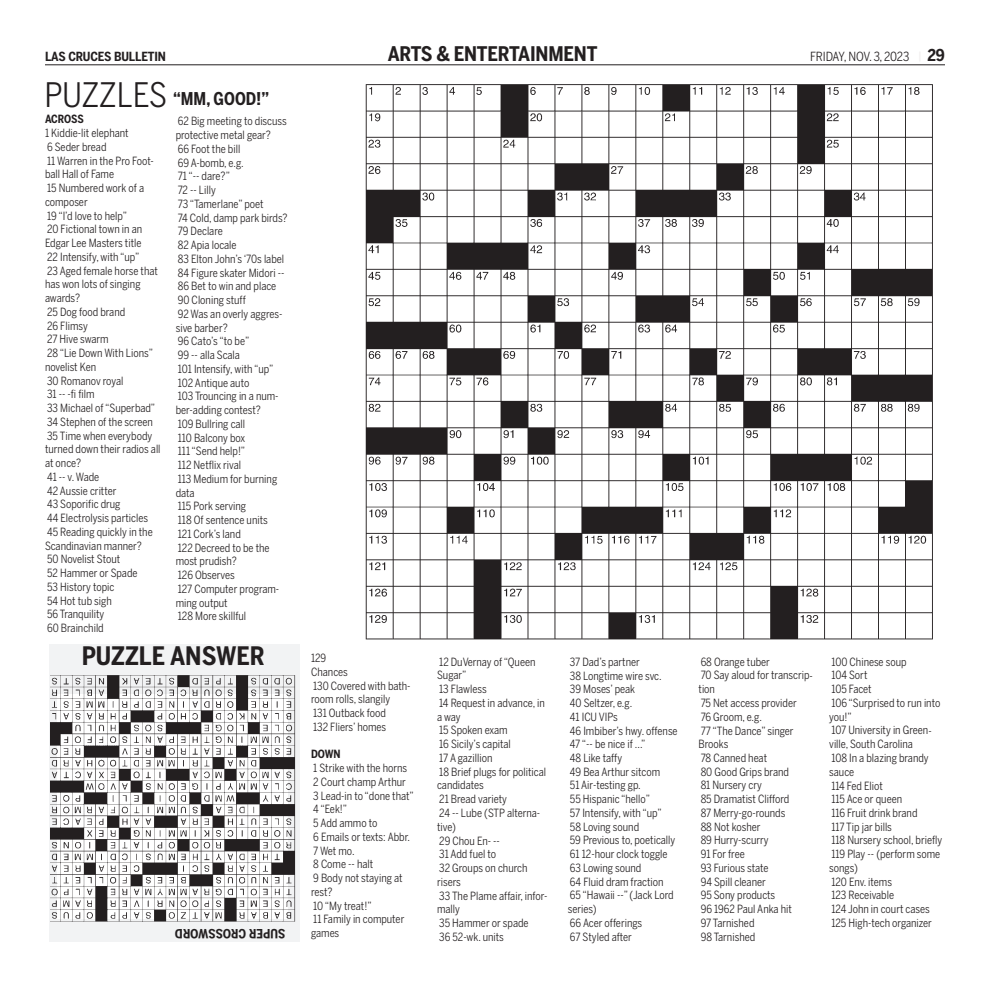
<style>
.page{position:relative;width:990px;height:990px;background:#fff}
.page>*{position:absolute;margin:0;border:0;box-sizing:border-box;transform-origin:0 0}
.t1{font:700 25.25px "Benton Sans Cond";color:#231f20}
.t2{font:700 20px "Benton Sans Cond";letter-spacing:-.01em;color:#231f20}
.t3{font:700 17.5px "Benton Sans Cond";color:#231f20;scale:.95 1}
.t4{font:700 12.62px "Benton Sans Cond";letter-spacing:-.005em;color:#231f20}
.t5{font:12.5px "Benton Sans Cond";letter-spacing:-.015em;color:#231f20}
.t6{font:700 12.5px "Benton Sans Cond";letter-spacing:-.01em;color:#231f20}
.t7{font:11.25px/13.8px "Benton Sans Cond";color:#231f20}
.t8{font:700 11.25px "Benton Sans Cond";letter-spacing:-.01em;color:#231f20}
.s1{font-family:"Myriad Pro";font-size:10px;color:#e9e6e6}
.s2{font-weight:700;font-size:16.25px}
.s3{font-weight:400;font-size:33.5px}
</style>
<div class="page">
<div style="left:49px;top:644px;width:251px;height:298px;background:#f2f3f4"></div>
<img style="left:50px;top:675px;width:246px;height:247px">
<img style="left:365px;top:84px;width:568px;height:556px">
<hr style="left:45px;top:64px;width:900px;height:1px;background:#231f20">
<p class="t6" style="left:45px;top:49px;width:123px">LAS CRUCES BULLETIN</p>
<h2 class="t2" style="left:388px;top:42px;width:211px">ARTS &amp; ENTERTAINMENT</h2>
<p class="t5" style="left:810px;top:49px;width:136px">FRIDAY, NOV. 3, 2023 <span class="s1">|</span> <span class="s2">29</span></p>
<h3 class="t3" style="left:44px;top:89px;width:238px"><span class="s3">PUZZLES</span> “MM, GOOD!”</h3>
<p class="t8" style="left:45px;top:113px;width:40px">ACROSS</p>
<p class="t7" style="left:45px;top:126px;width:117px">1 Kiddie-lit elephant<br>6 Seder bread<br>11 Warren in the Pro Foot&shy;ball Hall of Fame<br>15 Numbered work of a composer<br>19 “I’d love to help”<br>20 Fictional town in an<br>Edgar Lee Masters title<br>22 Intensify, with “up”<br>23 Aged female horse that has won lots of singing awards?<br>25 Dog food brand<br>26 Flimsy<br>27 Hive swarm<br>28 “Lie Down With Lions” novelist Ken<br>30 Romanov royal<br>31 -- -fi film<br>33 Michael of “Superbad”<br>34 Stephen of the screen<br>35 Time when everybody turned down their radios all at once?<br>41 -- v. Wade<br>42 Aussie critter<br>43 Soporific drug<br>44 Electrolysis particles<br>45 Reading quickly in the<br>Scandinavian manner?<br>50 Novelist Stout<br>52 Hammer or Spade<br>53 History topic<br>54 Hot tub sigh<br>56 Tranquility<br>60 Brainchild</p>
<p class="t7" style="left:176px;top:114px;width:113px">62 Big meeting to discuss protective metal gear?<br>66 Foot the bill<br>69 A-bomb, e.g.<br>71 “-- dare?”<br>72 -- Lilly<br>73 “Tamerlane” poet<br>74 Cold, damp park birds?<br>79 Declare<br>82 Apia locale<br>83 Elton John’s ‘70s label<br>84 Figure skater Midori --<br>86 Bet to win and place<br>90 Cloning stuff<br>92 Was an overly aggres&shy;sive barber?<br>96 Cato’s “to be”<br>99 -- alla Scala<br>101 Intensify, with “up”<br>102 Antique auto<br>103 Trouncing in a num&shy;ber-adding contest?<br>109 Bullring call<br>110 Balcony box<br>111 “Send help!”<br>112 Netflix rival<br>113 Medium for burning data<br>115 Pork serving<br>118 Of sentence units<br>121 Cork’s land<br>122 Decreed to be the most prudish?<br>126 Observes<br>127 Computer program&shy;ming output<br>128 More skillful</p>
<h1 class="t1" style="left:82px;top:641px;width:185px">PUZZLE ANSWER</h1>
<p class="t4" style="left:285px;top:941px;width:112px;rotate:-180deg">SUPER CROSSWORD</p>
<p class="t7" style="left:311px;top:651px;width:101px">129<br>Chances<br>130 Covered with bath&shy;room rolls, slangily<br>131 Outback food<br>132 Fliers’ homes</p>
<p class="t8" style="left:311px;top:748px;width:31px">DOWN</p>
<p class="t7" style="left:311px;top:761px;width:104px">1 Strike with the horns<br>2 Court champ Arthur<br>3 Lead-in to “done that”<br>4 “Eek!”<br>5 Add ammo to<br>6 Emails or texts: Abbr.<br>7 Wet mo.<br>8 Come -- halt<br>9 Body not staying at rest?<br>10 “My treat!”<br>11 Family in computer games</p>
<p class="t7" style="left:437px;top:655px;width:112px">12 DuVernay of “Queen<br>Sugar”<br>13 Flawless<br>14 Request in advance, in a way<br>15 Spoken exam<br>16 Sicily’s capital<br>17 A gazillion<br>18 Brief plugs for political candidates<br>21 Bread variety<br>24 -- Lube (STP alterna&shy;tive)<br>29 Chou En- --<br>31 Add fuel to<br>32 Groups on church risers<br>33 The Plame affair, infor&shy;mally<br>35 Hammer or spade<br>36 52-wk. units</p>
<p class="t7" style="left:568px;top:655px;width:111px">37 Dad’s partner<br>38 Longtime wire svc.<br>39 Moses’ peak<br>40 Seltzer, e.g.<br>41 ICU VIPs<br>46 Imbiber’s hwy. offense<br>47 “-- be nice if ...”<br>48 Like taffy<br>49 Bea Arthur sitcom<br>51 Air-testing gp.<br>55 Hispanic “hello”<br>57 Intensify, with “up”<br>58 Loving sound<br>59 Previous to, poetically<br>61 12-hour clock toggle<br>63 Lowing sound<br>64 Fluid dram fraction<br>65 “Hawaii --” (Jack Lord series)<br>66 Acer offerings<br>67 Styled after</p>
<p class="t7" style="left:699px;top:655px;width:116px">68 Orange tuber<br>70 Say aloud for transcrip&shy;tion<br>75 Net access provider<br>76 Groom, e.g.<br>77 “The Dance” singer<br>Brooks<br>78 Canned heat<br>80 Good Grips brand<br>81 Nursery cry<br>85 Dramatist Clifford<br>87 Merry-go-rounds<br>88 Not kosher<br>89 Hurry-scurry<br>91 For free<br>93 Furious state<br>94 Spill cleaner<br>95 Sony products<br>96 1962 Paul Anka hit<br>97 Tarnished<br>98 Tarnished</p>
<p class="t7" style="left:829px;top:655px;width:115px">100 Chinese soup<br>104 Sort<br>105 Facet<br>106 “Surprised to run into you!”<br>107 University in Green&shy;ville, South Carolina<br>108 In a blazing brandy sauce<br>114 Fed Eliot<br>115 Ace or queen<br>116 Fruit drink brand<br>117 Tip jar bills<br>118 Nursery school, briefly<br>119 Play -- (perform some songs)<br>120 Env. items<br>123 Receivable<br>124 John in court cases<br>125 High-tech organizer</p>
</div>
